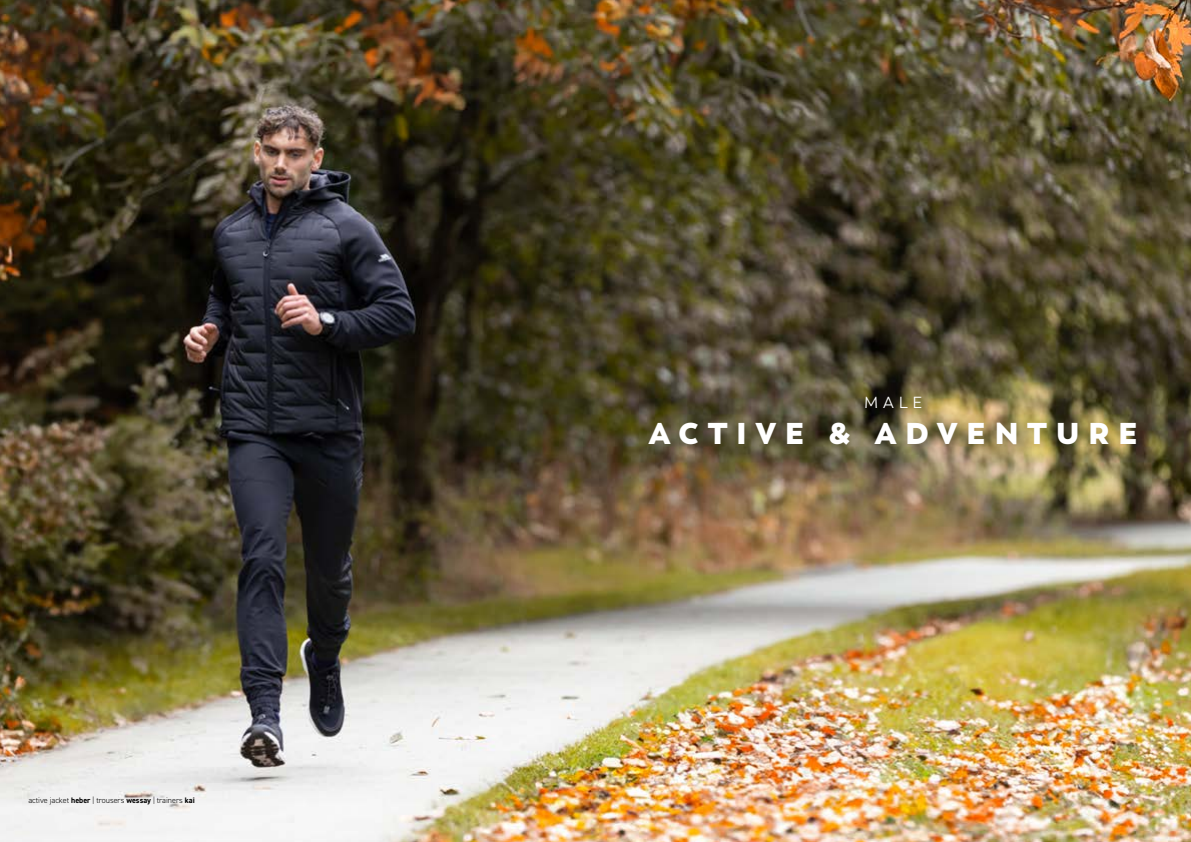
<style>
.page{position:relative;width:1191px;height:842px;background:#fff}
.page>*{position:absolute;margin:0;border:0;box-sizing:border-box;transform-origin:0 0}
.t1{font:800 30px "Trenda";letter-spacing:.295em;color:#fff}
.t2{font:16px "Trenda";color:#fff}
.t3{font:300 8px "DIN2014";color:#000}
.s1{font-weight:700}
</style>
<div class="page">
<img style="left:0;top:0;width:1191px;height:842px">
<div style="left:644px;top:417px;width:505px;height:39px;background:#212118;opacity:.21"></div>
<div style="left:860px;top:391px;width:79px;height:36px;background:#212118;opacity:.3"></div>
<p class="t3" style="left:28px;top:795px;width:168px">active jacket <span class="s1">heber</span> | trousers <span class="s1">wessay</span> | trainers <span class="s1">kai</span></p>
<h2 class="t2" style="left:864px;top:393px;width:60px">MALE</h2>
<h1 class="t1" style="left:649px;top:414px;width:490px">ACTIVE &amp; ADVENTURE</h1>
</div>
